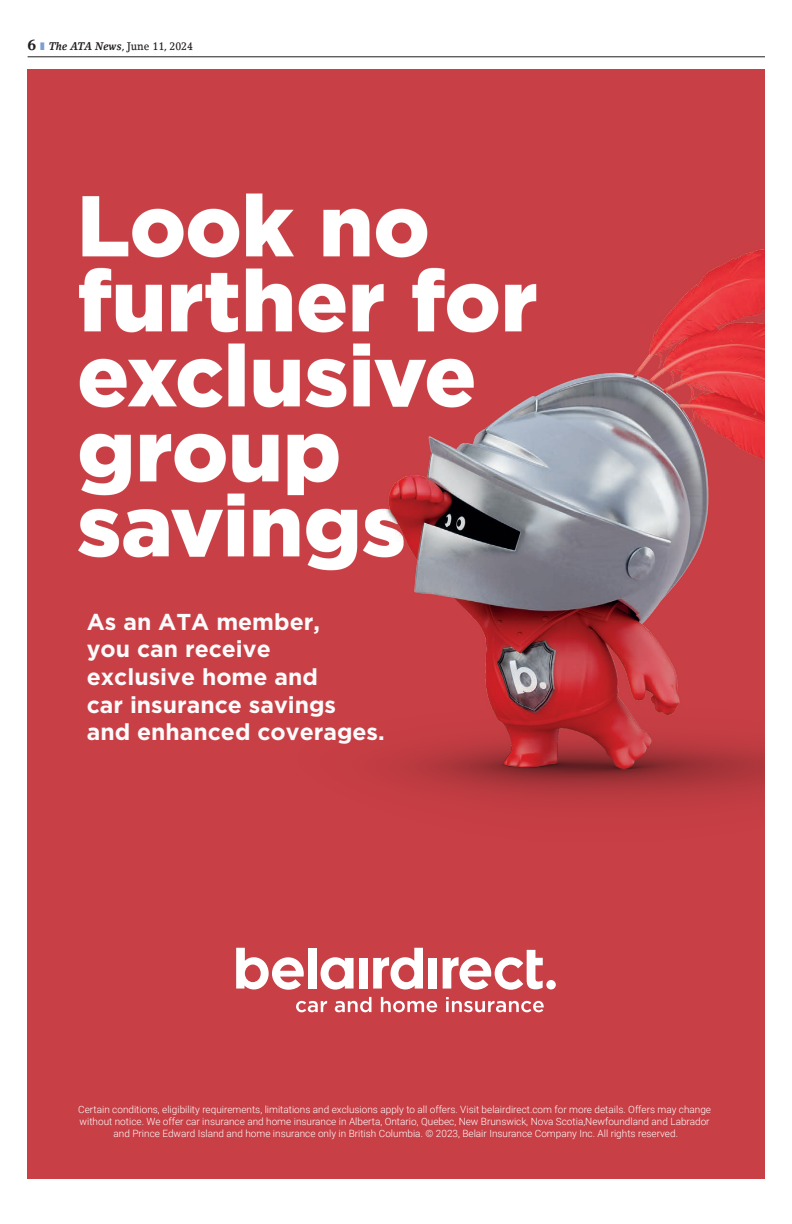
<style>
.page{position:relative;width:792px;height:1224px;background:#fff}
.page>*{position:absolute;margin:0;border:0;box-sizing:border-box;transform-origin:0 0}
.t1{font:700 23px/27.6px "Gotham";color:#fbfbfc}
.t2{font:500 11px "Lino Letter Std";color:#231f20;scale:.9 1}
.t3{font:300 10px/12px "Roboto";color:#fff;text-align:center}
.s1{font-weight:700;font-size:15px}
.s2{color:#7c9fd2}
.s3{font-weight:700;font-style:italic}
</style>
<div class="page">
<hr style="left:28px;top:57px;width:737px;height:1px;background:#231f20">
<div style="left:27px;top:69px;width:738px;height:1110px;background:#c83f45"></div>
<img style="left:78px;top:193px;width:687px;height:820px">
<svg style="left:236px;top:948px;width:68px;height:42px"></svg>
<svg style="left:321px;top:957px;width:33px;height:33px"></svg>
<div style="left:308px;top:948px;width:8px;height:41px;background:#fff"></div>
<div style="left:359px;top:958px;width:9px;height:31px;background:#fff"></div>
<div style="left:429px;top:958px;width:8px;height:31px;background:#fff"></div>
<svg style="left:373px;top:948px;width:50px;height:41px"></svg>
<svg style="left:443px;top:950px;width:100px;height:40px"></svg>
<div style="left:546px;top:980px;width:10px;height:9px;background:#fff;border-radius:50%"></div>
<svg style="left:296px;top:1001px;width:31px;height:11px"></svg>
<svg style="left:335px;top:997px;width:36px;height:15px"></svg>
<svg style="left:381px;top:997px;width:56px;height:15px"></svg>
<svg style="left:446px;top:997px;width:98px;height:15px"></svg>
<p class="t2" style="left:28px;top:39px;width:185px"><span class="s1">6</span> <span class="s2">❚</span> <span class="s3">The ATA News</span>, June 11, 2024</p>
<p class="t1" style="left:87px;top:608px;width:300px">As an ATA member,<br>you can receive exclusive home and<br>car insurance savings and enhanced coverages.</p>
<p class="t3" style="left:78px;top:1103px;width:634px">Certain conditions, eligibility requirements, limitations and exclusions apply to all offers. Visit belairdirect.com for more details. Offers may change without notice. We offer car insurance and home insurance in Alberta, Ontario, Quebec, New Brunswick, Nova Scotia,Newfoundland and Labrador and Prince Edward Island and home insurance only in British Columbia. © 2023, Belair Insurance Company Inc. All rights reserved.</p>
</div>
